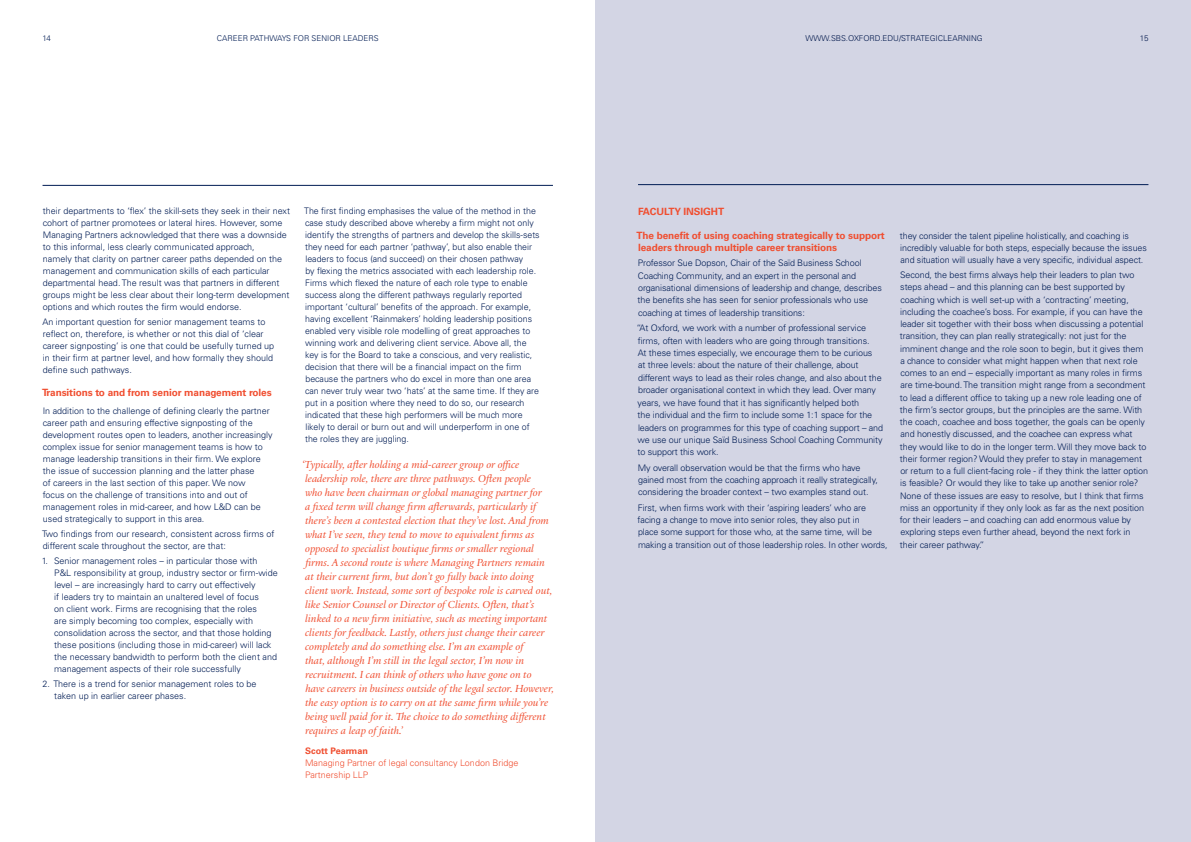
<style>
.page{position:relative;width:1191px;height:842px;background:#fff}
.page>*{position:absolute;margin:0;border:0;box-sizing:border-box;transform-origin:0 0}
.t1{font:11px/14px "Practice Regular Ita";letter-spacing:-.01em;color:#f04e30}
.t2{font:700 10px/12.4px "Univers LT Std";letter-spacing:-.01em;color:#f04e30}
.t3{font:300 9px/12px "Univers LT Std";letter-spacing:-.01em;color:#001c54}
.t4{font:300 9px/12px "Univers LT Std";color:#f04e30}
.t5{font:700 9px "Univers LT Std";color:#f04e30}
.t6{font:300 8px "Univers LT Std";color:#001c54}
</style>
<div class="page">
<div style="left:595px;top:0;width:596px;height:842px;background:#d3d5e4"></div>
<hr style="left:638px;top:184px;width:510px;height:1px;background:#001c54">
<hr style="left:43px;top:185px;width:510px;height:1px;background:#001c54">
<p class="t6" style="left:43px;top:34px;width:10px">14</p>
<p class="t6" style="left:217px;top:34px;width:163px">CAREER PATHWAYS FOR SENIOR LEADERS</p>
<p class="t6" style="left:805px;top:34px;width:179px">WWW.SBS.OXFORD.EDU/STRATEGICLEARNING</p>
<p class="t6" style="left:1140px;top:34px;width:10px">15</p>
<p class="t3" style="left:43px;top:205px;width:249px">their departments to ‘flex’ the skill-sets they seek in their next cohort of partner promotees or lateral hires. However, some Managing Partners acknowledged that there was a downside to this informal, less clearly communicated approach,<br>namely that clarity on partner career paths depended on the management and communication skills of each particular departmental head. The result was that partners in different groups might be less clear about their long-term development options and which routes the firm would endorse.</p>
<p class="t3" style="left:42px;top:316px;width:233px">An important question for senior management teams to reflect on, therefore, is whether or not this dial of ‘clear career signposting’ is one that could be usefully turned up in their firm at partner level, and how formally they should define such pathways.</p>
<p class="t2" style="left:42px;top:387px;width:231px">Transitions to and from senior management roles</p>
<p class="t3" style="left:43px;top:405px;width:231px">In addition to the challenge of defining clearly the partner career path and ensuring effective signposting of the development routes open to leaders, another increasingly complex issue for senior management teams is how to manage leadership transitions in their firm. We explore the issue of succession planning and the latter phase<br>of careers in the last section of this paper. We now<br>focus on the challenge of transitions into and out of management roles in mid-career, and how L&amp;D can be used strategically to support in this area.</p>
<p class="t3" style="left:42px;top:528px;width:234px">Two findings from our research, consistent across firms of different scale throughout the sector, are that:</p>
<p class="t3" style="left:54px;top:554px;width:225px;text-indent:-12px">1. Senior management roles – in particular those with<br>P&amp;L responsibility at group, industry sector or firm-wide level – are increasingly hard to carry out effectively<br>if leaders try to maintain an unaltered level of focus<br>on client work. Firms are recognising that the roles<br>are simply becoming too complex, especially with consolidation across the sector, and that those holding these positions (including those in mid-career) will lack the necessary bandwidth to perform both the client and management aspects of their role successfully</p>
<p class="t3" style="left:54px;top:677px;width:204px;text-indent:-12px">2. There is a trend for senior management roles to be taken up in earlier career phases.</p>
<p class="t3" style="left:304px;top:205px;width:237px">The first finding emphasises the value of the method in the case study described above whereby a firm might not only identify the strengths of partners and develop the skills-sets they need for each partner ‘pathway’, but also enable their leaders to focus (and succeed) on their chosen pathway<br>by flexing the metrics associated with each leadership role.<br>Firms which flexed the nature of each role type to enable success along the different pathways regularly reported important ‘cultural’ benefits of the approach. For example, having excellent ‘Rainmakers’ holding leadership positions enabled very visible role modelling of great approaches to winning work and delivering client service. Above all, the key is for the Board to take a conscious, and very realistic, decision that there will be a financial impact on the firm because the partners who do excel in more than one area can never truly wear two ‘hats’ at the same time. If they are put in a position where they need to do so, our research indicated that these high performers will be much more likely to derail or burn out and will underperform in one of the roles they are juggling.</p>
<p class="t1" style="left:302px;top:457px;width:253px">‘Typically, after holding a mid-career group or office leadership role, there are three pathways. Often people<br>who have been chairman or global managing partner for<br>a fixed term will change firm afterwards, particularly if there’s been a contested election that they’ve lost. And from what I’ve seen, they tend to move to equivalent firms as opposed to specialist boutique firms or smaller regional firms. A second route is where Managing Partners remain<br>at their current firm, but don’t go fully back into doing client work. Instead, some sort of bespoke role is carved out, like Senior Counsel or Director of Clients. Often, that’s linked to a new firm initiative, such as meeting important clients for feedback. Lastly, others just change their career completely and do something else. I’m an example of<br>that, although I’m still in the legal sector, I’m now in recruitment. I can think of others who have gone on to<br>have careers in business outside of the legal sector. However, the easy option is to carry on at the same firm while you’re being well paid for it. The choice to do something different requires a leap of faith.’</p>
<p class="t5" style="left:305px;top:746px;width:64px">Scott Pearman</p>
<p class="t4" style="left:305px;top:757px;width:215px">Managing Partner of legal consultancy London Bridge<br>Partnership LLP</p>
<p class="t2" style="left:638px;top:205px;width:87px">FACULTY INSIGHT</p>
<p class="t2" style="left:636px;top:229px;width:250px">The benefit of using coaching strategically to support leaders through multiple career transitions</p>
<p class="t3" style="left:637px;top:257px;width:246px;line-height:12.4px">Professor Sue Dopson, Chair of the Saïd Business School Coaching Community, and an expert in the personal and organisational dimensions of leadership and change, describes the benefits she has seen for senior professionals who use coaching at times of leadership transitions:</p>
<p class="t3" style="left:636px;top:322px;width:248px;line-height:12.4px">“At Oxford, we work with a number of professional service firms, often with leaders who are going through transitions.<br>At these times especially, we encourage them to be curious<br>at three levels: about the nature of their challenge, about different ways to lead as their roles change, and also about the broader organisational context in which they lead. Over many years, we have found that it has significantly helped both<br>the individual and the firm to include some 1:1 space for the leaders on programmes for this type of coaching support – and we use our unique Saïd Business School Coaching Community to support this work.</p>
<p class="t3" style="left:638px;top:461px;width:242px;line-height:12.4px">My overall observation would be that the firms who have gained most from the coaching approach it really strategically, considering the broader context – two examples stand out.</p>
<p class="t3" style="left:637px;top:501px;width:251px;line-height:12.4px">First, when firms work with their ‘aspiring leaders’ who are facing a change to move into senior roles, they also put in<br>place some support for those who, at the same time, will be making a transition out of those leadership roles. In other words,</p>
<p class="t3" style="left:900px;top:229px;width:248px">they consider the talent pipeline holistically, and coaching is incredibly valuable for both steps, especially because the issues and situation will usually have a very specific, individual aspect.</p>
<p class="t3" style="left:900px;top:269px;width:250px">Second, the best firms always help their leaders to plan two steps ahead – and this planning can be best supported by coaching which is well set-up with a ‘contracting’ meeting, including the coachee’s boss. For example, if you can have the leader sit together with their boss when discussing a potential transition, they can plan really strategically: not just for the imminent change and the role soon to begin, but it gives them a chance to consider what might happen when that next role comes to an end – especially important as many roles in firms are time-bound. The transition might range from a secondment to lead a different office to taking up a new role leading one of the firm’s sector groups, but the principles are the same. With the coach, coachee and boss together, the goals can be openly and honestly discussed, and the coachee can express what they would like to do in the longer term. Will they move back to their former region? Would they prefer to stay in management or return to a full client-facing role - if they think the latter option is feasible? Or would they like to take up another senior role?<br>None of these issues are easy to resolve, but I think that firms miss an opportunity if they only look as far as the next position for their leaders – and coaching can add enormous value by exploring steps even further ahead, beyond the next fork in their career pathway.”</p>
</div>
